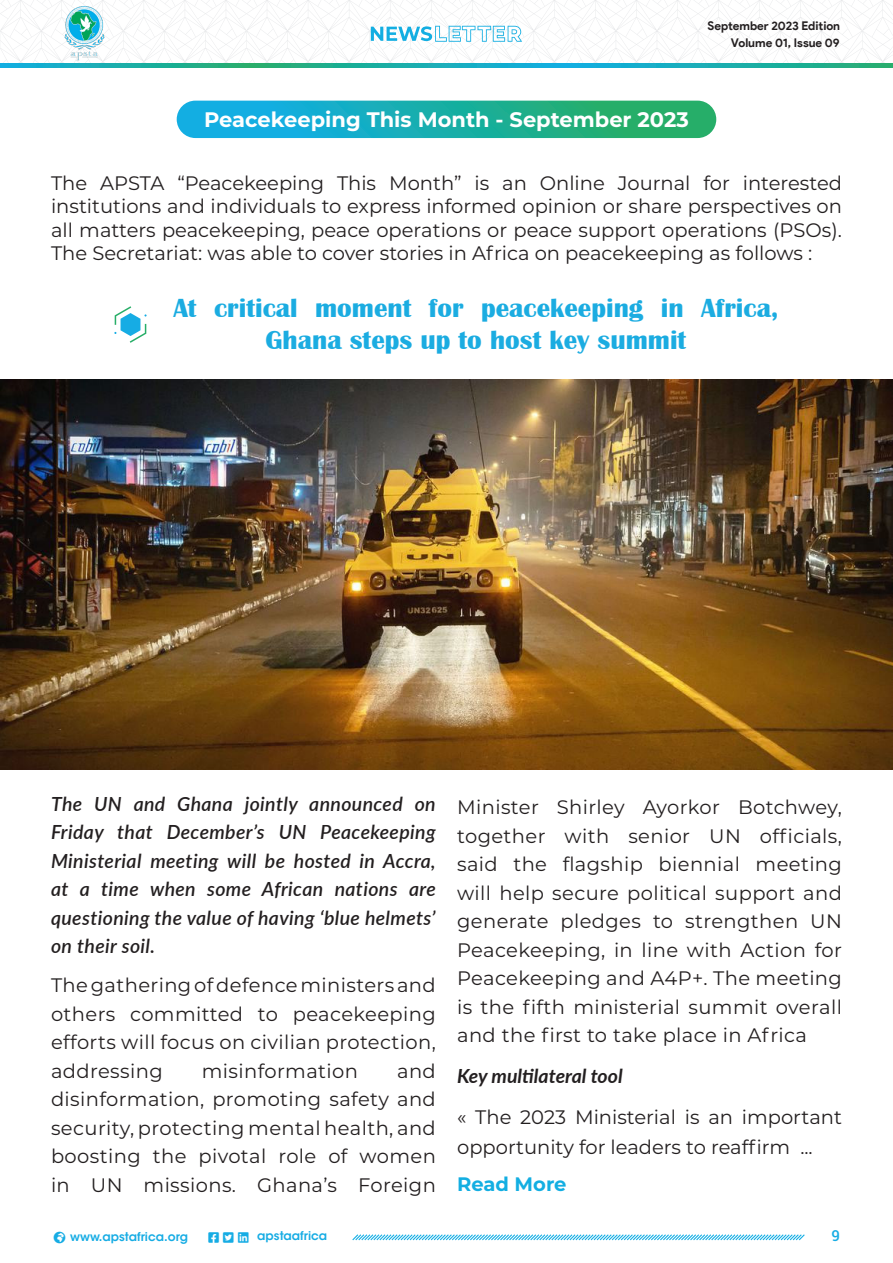
<style>
.page{position:relative;width:893px;height:1263px;background:#fff}
.page>*{position:absolute;margin:0;border:0;box-sizing:border-box;transform-origin:0 0}
.t1{font:700 27px/32.4px "Britannic";color:#1bace1;text-align:center}
.t2{font:700 21px "Montserrat";color:#fff}
.t3{font:19.5px/28.5px "Montserrat";letter-spacing:.02em;color:#231f20;text-align:justify}
.t4{font:italic 600 19.5px/28.5px "Lato";letter-spacing:.02em;color:#231f20;text-align:justify}
.t5{font:19.5px/30px "Montserrat";color:#231f20}
.t6{font:italic 700 19.5px "Lato";color:#231f20}
.t7{font:700 19.5px "Montserrat";color:#13aee2}
.t8{font:500 15px "Roboto";color:#16ace4}
.t9{font:600 12px "ITC Avant Garde Std";color:#16ace4}
.t10{font:700 12px/16.8px "Product Sans";color:#231f20;text-align:right}
</style>
<div class="page">
<svg style="left:352px;top:1234px;width:453px;height:7px"></svg>
<svg style="left:0;top:64px;width:893px;height:4px;background:#1badaa"></svg>
<svg style="left:0;top:0;width:893px;height:64px"></svg>
<img style="left:0;top:379px;width:893px;height:391px">
<svg style="left:177px;top:101px;width:539px;height:37px;background:#1aaea6"></svg>
<svg style="left:114px;top:306px;width:33px;height:37px"></svg>
<p class="t10" style="left:708px;top:18px;width:134px">September 2023 Edition<br>Volume 01, Issue 09</p>
<p class="t2" style="left:204px;top:104px;width:486px">Peacekeeping This Month - September 2023</p>
<p class="t3" style="left:51px;top:171px;width:792px;line-height:23.4px">The APSTA “Peacekeeping This Month” is an Online Journal for interested institutions and individuals to express informed opinion or share perspectives on all matters peacekeeping, peace operations or peace support operations (PSOs).<br>The Secretariat: was able to cover stories in Africa on peacekeeping as follows :</p>
<p class="t1" style="left:173px;top:292px;width:607px">At critical moment for peacekeeping in Africa,<br>Ghana steps up to host key summit</p>
<p class="t4" style="left:51px;top:789px;width:386px">The UN and Ghana jointly announced on Friday that December’s UN Peacekeeping Ministerial meeting will be hosted in Accra, at a time when some African nations are questioning the value of having ‘blue helmets’ on their soil.</p>
<p class="t3" style="left:51px;top:970px;width:386px">The gathering of defence ministers and others committed to peacekeeping efforts will focus on civilian protection, addressing</p>
<p class="t3" style="left:202px;top:1056px;width:158px">misinformation</p>
<p class="t3" style="left:51px;top:1056px;width:386px;text-indent:346px">and disinformation, promoting safety and security, protecting mental health, and boosting the pivotal role of women in UN missions. Ghana’s Foreign</p>
<p class="t3" style="left:457px;top:792px;width:386px">Minister Shirley Ayorkor Botchwey, together with senior UN officials, said the flagship biennial meeting will help secure political support and generate pledges to strengthen UN Peacekeeping, in line with Action for Peacekeeping and A4P+. The meeting is the fifth ministerial summit overall and the first to take place in Africa</p>
<p class="t6" style="left:457px;top:1061px;width:167px">Key multilateral tool</p>
<p class="t5" style="left:457px;top:1101px;width:386px">« The 2023 Ministerial is an important opportunity for leaders to reaffirm ...</p>
<p class="t7" style="left:457px;top:1170px;width:111px">Read More</p>
<p class="t9" style="left:54px;top:1229px;width:136px">●□ www.apstafrica.org</p>
<p class="t9" style="left:223px;top:1228px;width:105px">▼▼▼▲❑◆ ●■■ apstaafrica</p>
<p class="t8" style="left:831px;top:1225px;width:10px">9</p>
</div>
